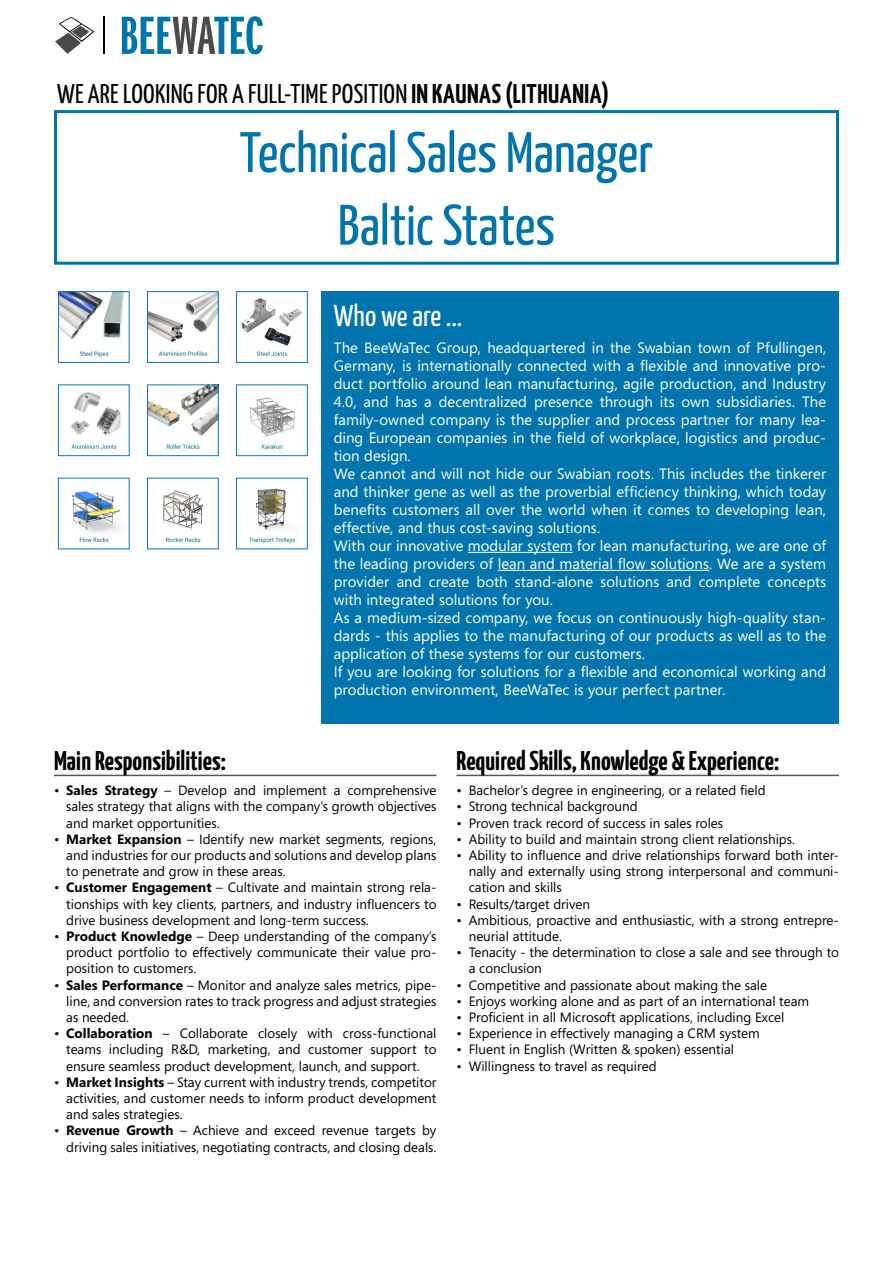
<style>
.page{position:relative;width:893px;height:1263px;background:#fff}
.page>*{position:absolute;margin:0;border:0;box-sizing:border-box;transform-origin:0 0}
.t1{font:57px/72.8px "Yanone Kaffeesatz";color:#0075ad;text-align:center}
.t2{font:30px "Yanone Kaffeesatz";color:#fff}
.t3{font:700 27px "Yanone Kaffeesatz";color:#000}
.t4{font:27px "Yanone Kaffeesatz";letter-spacing:.01em;color:#000}
.t5{font:15px/18px "Segoe";color:#fff}
.t6{font:13.5px/16.2px "Segoe";color:#000;text-align:justify}
.s1{font-weight:700}
</style>
<div class="page">
<hr style="left:54px;top:775px;width:382px;height:1px;background:#575756">
<hr style="left:456px;top:775px;width:383px;height:1px;background:#575756">
<svg style="left:55px;top:17px;width:39px;height:37px"></svg>
<hr style="left:103px;top:17px;width:2px;height:37px;background:#000">
<svg style="left:122px;top:16px;width:141px;height:38px"></svg>
<div style="left:321px;top:291px;width:518px;height:433px;background:#0075ad"></div>
<hr style="left:468px;top:552px;width:105px;height:1px;background:#fff">
<hr style="left:498px;top:570px;width:211px;height:1px;background:#fff">
<div style="left:54px;top:110px;width:785px;height:155px;border:3px solid #0075ad"></div>
<img style="left:60px;top:293px;width:64px;height:64px">
<div style="left:58px;top:291px;width:72px;height:72px;border:1px solid #0576ae"></div>
<img style="left:149px;top:293px;width:68px;height:64px">
<div style="left:147px;top:291px;width:72px;height:72px;border:1px solid #0576ae"></div>
<img style="left:241px;top:298px;width:61px;height:59px">
<div style="left:236px;top:291px;width:72px;height:72px;border:1px solid #0576ae"></div>
<img style="left:71px;top:392px;width:50px;height:58px">
<div style="left:58px;top:384px;width:72px;height:72px;border:1px solid #0576ae"></div>
<img style="left:149px;top:386px;width:68px;height:64px">
<div style="left:147px;top:384px;width:72px;height:72px;border:1px solid #0576ae"></div>
<img style="left:249px;top:397px;width:46px;height:53px">
<div style="left:236px;top:384px;width:72px;height:72px;border:1px solid #0576ae"></div>
<img style="left:72px;top:491px;width:49px;height:52px">
<img style="left:163px;top:490px;width:41px;height:53px">
<div style="left:147px;top:478px;width:72px;height:71px;border:1px solid #0576ae"></div>
<img style="left:248px;top:488px;width:48px;height:56px">
<div style="left:236px;top:478px;width:72px;height:71px;border:1px solid #0576ae"></div>
<h3 class="t4" style="left:57px;top:74px;width:554px">WE ARE LOOKING FOR A FULL-TIME POSITION <span class="s1">IN KAUNAS (LITHUANIA)</span></h3>
<h1 class="t1" style="left:240px;top:113px;width:415px">Technical Sales Manager<br>Baltic States</h1>
<h2 class="t2" style="left:334px;top:294px;width:130px">Who we are ...</h2>
<p class="t5" style="left:334px;top:338px;width:494px">The BeeWaTec Group, headquartered in the Swabian town of Pfullingen, Germany, is internationally connected with a flexible and innovative pro&shy;duct portfolio around lean manufacturing, agile production, and Industry 4.0, and has a decentralized presence through its own subsidiaries. The family-owned company is the supplier and process partner for many lea&shy;ding European companies in the field of workplace, logistics and produc&shy;tion design.<br>We cannot and will not hide our Swabian roots. This includes the tinkerer and thinker gene as well as the proverbial efficiency thinking, which today benefits customers all over the world when it comes to developing lean, effective, and thus cost-saving solutions.<br>With our innovative modular system for lean manufacturing, we are one of the leading providers of lean and material flow solutions. We are a system provider and create both stand-alone solutions and complete concepts with integrated solutions for you.<br>As a medium-sized company, we focus on continuously high-quality stan&shy;dards - this applies to the manufacturing of our products as well as to the application of these systems for our customers.<br>If you are looking for solutions for a flexible and economical working and production environment, BeeWaTec is your perfect partner.</p>
<h3 class="t3" style="left:54px;top:742px;width:173px">Main Responsibilities:</h3>
<p class="t6" style="left:66px;top:782px;width:372px;text-indent:-12px">• <span class="s1">Sales Strategy</span> – Develop and implement a comprehensive sales strategy that aligns with the company’s growth objectives and market opportunities.</p>
<p class="t6" style="left:66px;top:830px;width:372px;text-indent:-12px">• <span class="s1">Market Expansion</span> – Identify new market segments, regions, and industries for our products and solutions and develop plans to penetrate and grow in these areas.</p>
<p class="t6" style="left:66px;top:879px;width:372px;text-indent:-12px">• <span class="s1">Customer Engagement</span> – Cultivate and maintain strong rela&shy;tionships with key clients, partners, and industry influencers to drive business development and long-term success.</p>
<p class="t6" style="left:66px;top:928px;width:372px;text-indent:-12px">• <span class="s1">Product Knowledge</span> – Deep understanding of the company’s product portfolio to effectively communicate their value pro&shy;position to customers.</p>
<p class="t6" style="left:66px;top:976px;width:372px;text-indent:-12px">• <span class="s1">Sales Performance</span> – Monitor and analyze sales metrics, pipe&shy;line, and conversion rates to track progress and adjust strategies as needed.</p>
<p class="t6" style="left:66px;top:1025px;width:372px;text-indent:-12px">• <span class="s1">Collaboration</span> – Collaborate closely with cross-functional teams including R&amp;D, marketing, and customer support to ensure seamless product development, launch, and support.</p>
<p class="t6" style="left:66px;top:1073px;width:372px;text-indent:-12px">• <span class="s1">Market Insights</span> – Stay current with industry trends, competitor activities, and customer needs to inform product development and sales strategies.</p>
<p class="t6" style="left:54px;top:1122px;width:384px;text-align:right">• <span class="s1">Revenue Growth</span> – Achieve and exceed revenue targets by driving sales initiatives, negotiating contracts, and closing deals.</p>
<h3 class="t3" style="left:456px;top:742px;width:324px">Required Skills, Knowledge &amp; Experience:</h3>
<p class="t6" style="left:456px;top:782px;width:311px">• Bachelor’s degree in engineering, or a related field</p>
<p class="t6" style="left:456px;top:798px;width:183px">• Strong technical background</p>
<p class="t6" style="left:456px;top:814px;width:268px">• Proven track record of success in sales roles</p>
<p class="t6" style="left:456px;top:830px;width:340px">• Ability to build and maintain strong client relationships.</p>
<p class="t6" style="left:469px;top:847px;width:372px;text-indent:-12px">• Ability to influence and drive relationships forward both inter&shy;nally and externally using strong interpersonal and communi&shy;cation and skills</p>
<p class="t6" style="left:456px;top:895px;width:135px">• Results/target driven</p>
<p class="t6" style="left:469px;top:911px;width:372px;text-indent:-12px">• Ambitious, proactive and enthusiastic, with a strong entrepre&shy;neurial attitude.</p>
<p class="t6" style="left:469px;top:944px;width:372px;text-indent:-12px">• Tenacity - the determination to close a sale and see through to a conclusion</p>
<p class="t6" style="left:456px;top:976px;width:312px">• Competitive and passionate about making the sale</p>
<p class="t6" style="left:456px;top:992px;width:354px">• Enjoys working alone and as part of an international team</p>
<p class="t6" style="left:456px;top:1009px;width:329px">• Proficient in all Microsoft applications, including Excel</p>
<p class="t6" style="left:456px;top:1025px;width:305px">• Experience in effectively managing a CRM system</p>
<p class="t6" style="left:456px;top:1041px;width:279px">• Fluent in English (Written &amp; spoken) essential</p>
<p class="t6" style="left:456px;top:1057px;width:202px">• Willingness to travel as required</p>
</div>
